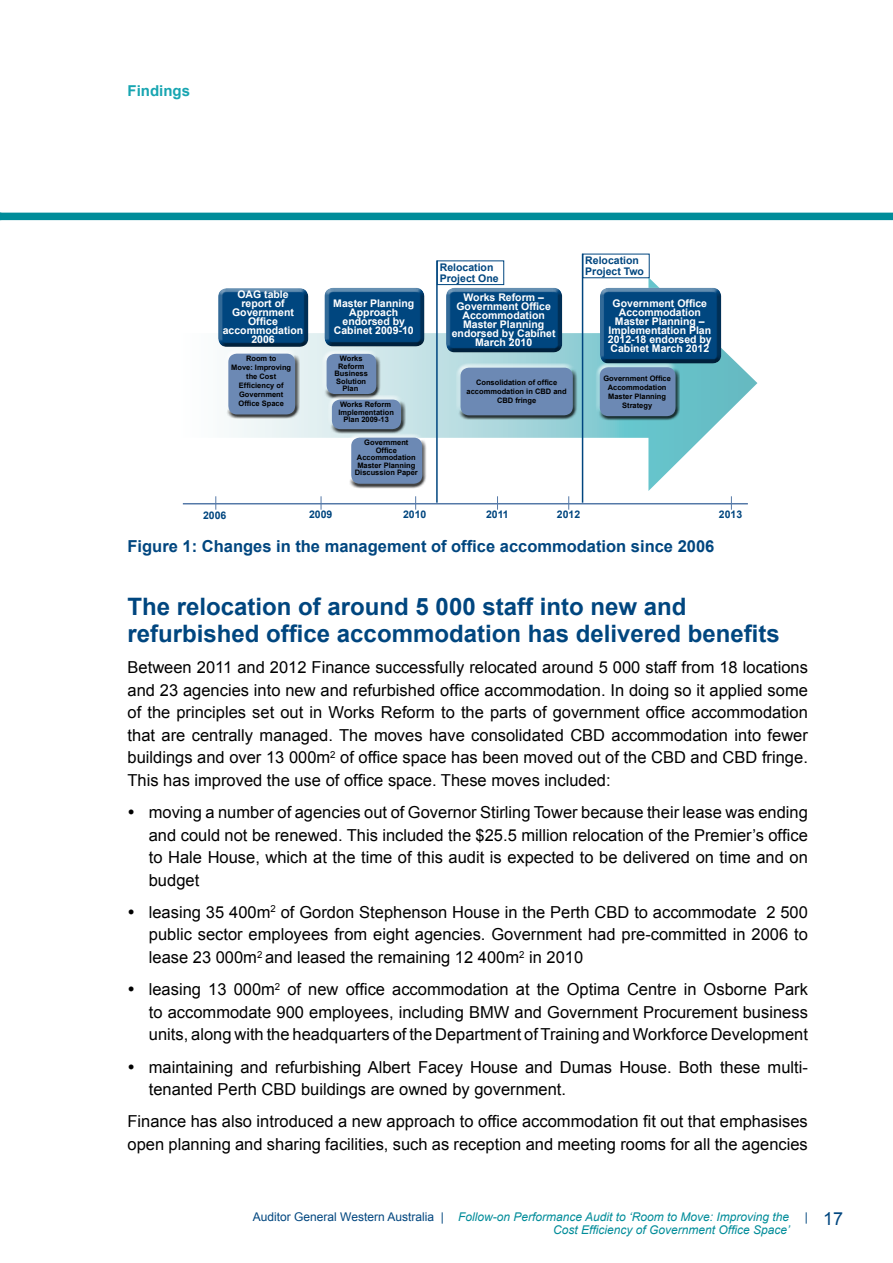
<style>
.page{position:relative;width:893px;height:1263px;background:#fff}
.page>*{position:absolute;margin:0;border:0;box-sizing:border-box;transform-origin:0 0}
.t1{font:700 24px/27px "Arial";color:#00467f}
.t2{font:18px "Arial";color:#00467f}
.t3{font:16.5px/22.5px "Arial";color:#000;text-align:justify}
.t4{font:700 16.5px "Arial";color:#00467f}
.t5{font:700 15px "Arial";color:#17a5b1}
.t6{font:italic 12px "Arial";color:#008c99}
.t7{font:12px "Arial";color:#00467f}
.t8{font:700 10.5px/9px "Arial";color:#fff;text-align:center}
.t9{font:700 10.5px/10.5px "Arial";color:#00467f}
.t10{font:700 7.5px/9px "Arial";color:#000;text-align:center}
.s1{font-style:normal;color:#00467f}
</style>
<div class="page">
<div style="left:0;top:213px;width:893px;height:7px;background:#008c99"></div>
<svg style="left:233px;top:277px;width:524px;height:214px"></svg>
<div style="left:215px;top:286px;width:99px;height:58px;background:#fff"></div>
<div style="left:215px;top:288px;width:99px;height:61px;background:#000;opacity:.75"></div>
<div style="left:322px;top:285px;width:108px;height:58px;background:#fff;opacity:.75"></div>
<div style="left:322px;top:288px;width:108px;height:61px;background:#000;opacity:.75"></div>
<div style="left:444px;top:285px;width:124px;height:64px;background:#fff;opacity:.75"></div>
<div style="left:444px;top:288px;width:124px;height:67px;background:#000;opacity:.75"></div>
<div style="left:598px;top:285px;width:129px;height:75px;background:#fff;opacity:.75"></div>
<div style="left:598px;top:288px;width:129px;height:77px;background:#000;opacity:.75"></div>
<div style="left:224px;top:349px;width:74px;height:63px;background:#fff;opacity:.75"></div>
<div style="left:226px;top:355px;width:74px;height:64px;background:#000;opacity:.75"></div>
<div style="left:228px;top:354px;width:67px;height:60px;background:#6c89b4;border-radius:9px"></div>
<div style="left:322px;top:350px;width:57px;height:42px;background:#fff;opacity:.75"></div>
<div style="left:324px;top:355px;width:57px;height:44px;background:#000;opacity:.75"></div>
<div style="left:327px;top:354px;width:49px;height:40px;background:#6c89b4;border-radius:9px"></div>
<div style="left:328px;top:395px;width:75px;height:33px;background:#fff;opacity:.75"></div>
<div style="left:330px;top:401px;width:75px;height:33px;background:#000;opacity:.75"></div>
<div style="left:332px;top:400px;width:69px;height:29px;background:#6c89b4;border-radius:9px"></div>
<div style="left:347px;top:433px;width:77px;height:49px;background:#fff;opacity:.75"></div>
<div style="left:349px;top:439px;width:78px;height:50px;background:#000;opacity:.75"></div>
<div style="left:351px;top:438px;width:71px;height:46px;background:#6c89b4;border-radius:9px"></div>
<div style="left:456px;top:363px;width:119px;height:51px;background:#fff;opacity:.75"></div>
<div style="left:458px;top:369px;width:119px;height:51px;background:#000;opacity:.75"></div>
<div style="left:460px;top:368px;width:113px;height:47px;background:#6c89b4;border-radius:9px"></div>
<div style="left:596px;top:363px;width:82px;height:51px;background:#fff;opacity:.75"></div>
<div style="left:597px;top:369px;width:83px;height:52px;background:#000;opacity:.75"></div>
<div style="left:600px;top:367px;width:75px;height:49px;background:#6c89b4;border-radius:9px"></div>
<hr style="left:183px;top:503px;width:565px;height:1px;background:#5579a8">
<svg style="left:215px;top:496px;width:1px;height:14px"></svg>
<svg style="left:321px;top:496px;width:1px;height:14px"></svg>
<svg style="left:415px;top:496px;width:1px;height:14px"></svg>
<svg style="left:497px;top:496px;width:1px;height:14px"></svg>
<svg style="left:568px;top:496px;width:1px;height:14px"></svg>
<svg style="left:731px;top:496px;width:1px;height:14px"></svg>
<hr style="left:436px;top:260px;width:2px;height:243px;background:#00467f">
<hr style="left:582px;top:254px;width:1px;height:249px;background:#00467f">
<div style="left:437px;top:260px;width:67px;height:25px;border:1px solid #00467f"></div>
<p class="t5" style="left:128px;top:81px;width:64px">Findings</p>
<p class="t9" style="left:440px;top:262px;width:60px">Relocation<br>Project One</p>
<p class="t9" style="left:585px;top:256px;width:60px">Relocation<br>Project Two</p>
<p class="t8" style="left:223px;top:290px;width:82px">OAG table report of<br>Government<br>Office accommodation<br>2006</p>
<p class="t8" style="left:333px;top:299px;width:83px">Master Planning<br>Approach endorsed by<br>Cabinet 2009-10</p>
<p class="t8" style="left:452px;top:293px;width:105px">Works Reform –<br>Government Office<br>Accommodation<br>Master Planning endorsed by Cabinet<br>March 2010</p>
<p class="t8" style="left:608px;top:299px;width:105px">Government Office<br>Accommodation<br>Master Planning –<br>Implementation Plan<br>2012-18 endorsed by<br>Cabinet March 2012</p>
<p class="t10" style="left:231px;top:354px;width:62px">Room to<br>Move: Improving the Cost<br>Efficiency of<br>Government<br>Office Space</p>
<p class="t10" style="left:335px;top:355px;width:35px;line-height:7.5px">Works<br>Reform<br>Business<br>Solution<br>Plan</p>
<p class="t10" style="left:467px;top:378px;width:102px">Consolidation of office accommodation in CBD and<br>CBD fringe</p>
<p class="t10" style="left:603px;top:374px;width:69px">Government Office<br>Accommodation<br>Master Planning<br>Strategy</p>
<p class="t10" style="left:339px;top:401px;width:57px;line-height:7.5px">Works Reform<br>Implementation<br>Plan 2009-13</p>
<p class="t10" style="left:355px;top:439px;width:64px;line-height:7.5px">Government<br>Office<br>Accommodation<br>Master Planning<br>Discussion Paper</p>
<p class="t9" style="left:203px;top:510px;width:25px">2006</p>
<p class="t9" style="left:309px;top:510px;width:25px">2009</p>
<p class="t9" style="left:403px;top:510px;width:25px">2010</p>
<p class="t9" style="left:486px;top:510px;width:24px">2011</p>
<p class="t9" style="left:557px;top:510px;width:25px">2012</p>
<p class="t9" style="left:719px;top:510px;width:25px">2013</p>
<p class="t4" style="left:128px;top:535px;width:588px">Figure 1: Changes in the management of office accommodation since 2006</p>
<h1 class="t1" style="left:128px;top:594px;width:654px">The relocation of around 5 000 staff into new and refurbished office accommodation has delivered benefits</h1>
<p class="t3" style="left:128px;top:656px;width:682px">Between 2011 and 2012 Finance successfully relocated around 5 000 staff from 18 locations and 23 agencies into new and refurbished office accommodation. In doing so it applied some of the principles set out in Works Reform to the parts of government office accommodation that are centrally managed. The moves have consolidated CBD accommodation into fewer buildings and over 13 000m<sup>2</sup> of office space has been moved out of the CBD and CBD fringe.<br>This has improved the use of office space. These moves included:</p>
<p class="t3" style="left:149px;top:801px;width:661px">moving a number of agencies out of Governor Stirling Tower because their lease was ending and could not be renewed. This included the $25.5 million relocation of the Premier’s office to Hale House, which at the time of this audit is expected to be delivered on time and on budget</p>
<p class="t3" style="left:149px;top:901px;width:661px">leasing 35 400m<sup>2</sup> of Gordon Stephenson House in the Perth CBD to accommodate 2 500 public sector employees from eight agencies. Government had pre-committed in 2006 to lease 23 000m<sup>2</sup> and leased the remaining 12 400m<sup>2</sup> in 2010</p>
<p class="t3" style="left:149px;top:978px;width:661px">leasing 13 000m<sup>2</sup> of new office accommodation at the Optima Centre in Osborne Park to accommodate 900 employees, including BMW and Government Procurement business units, along with the headquarters of the Department of Training and Workforce Development</p>
<p class="t3" style="left:149px;top:1056px;width:661px">maintaining and refurbishing Albert Facey House and Dumas House. Both these multi&shy;tenanted Perth CBD buildings are owned by government.</p>
<p class="t3" style="left:128px;top:1110px;width:682px">Finance has also introduced a new approach to office accommodation fit out that emphasises open planning and sharing facilities, such as reception and meeting rooms for all the agencies</p>
<p class="t6" style="left:253px;top:1209px;width:538px"><span class="s1">Auditor General Western Australia |</span> Follow-on Performance Audit to ‘Room to Move: Improving the</p>
<p class="t2" style="left:823px;top:1207px;width:22px">17</p>
<p class="t6" style="left:553px;top:1222px;width:238px">Cost Efficiency of Government Office Space’</p>
<p class="t7" style="left:805px;top:1208px;width:5px">|</p>
</div>
